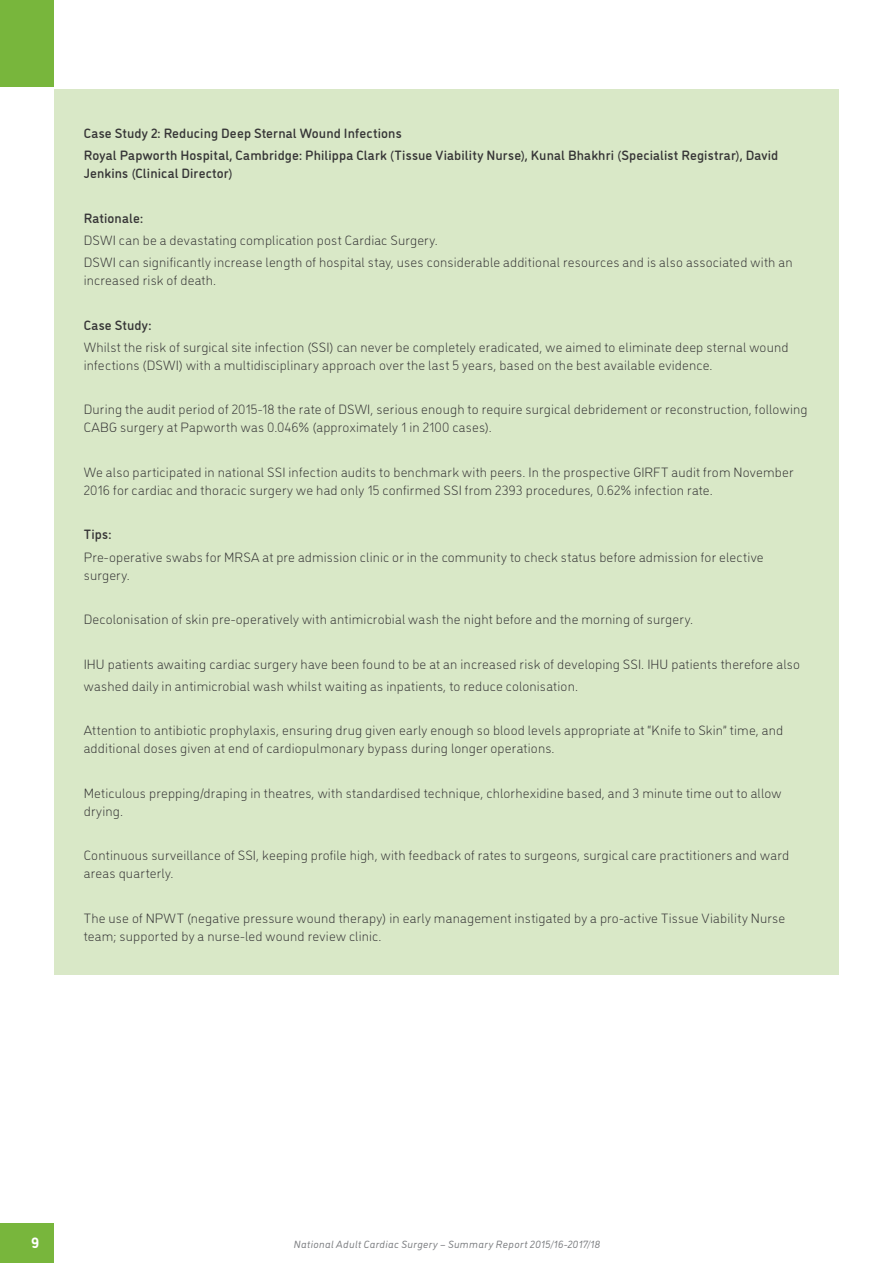
<style>
.page{position:relative;width:893px;height:1263px;background:#fff}
.page>*{position:absolute;margin:0;border:0;box-sizing:border-box;transform-origin:0 0}
.t1{font:700 15px "DI Nosaur";color:#fff}
.Blue_box{font:300 13.5px/18px "DI Nosaur";letter-spacing:.015em;color:#363536}
.Blue_box-2{font:500 13.5px/18px "DI Nosaur";letter-spacing:.015em;color:#363536}
.t2{font:italic 10.5px "DI Nosaur";letter-spacing:.035em;color:#7c7e81}
</style>
<div class="page">
<div style="left:0;top:1224px;width:54px;height:39px;background:#78b63c"></div>
<div style="left:0;top:0;width:54px;height:87px;background:#78b63c"></div>
<div style="left:54px;top:89px;width:785px;height:38px;background:#d9e8c7"></div>
<div style="left:54px;top:111px;width:785px;height:38px;background:#d9e8c7"></div>
<div style="left:54px;top:134px;width:785px;height:56px;background:#d9e8c7"></div>
<div style="left:54px;top:174px;width:785px;height:38px;background:#d9e8c7"></div>
<div style="left:54px;top:196px;width:785px;height:38px;background:#d9e8c7"></div>
<div style="left:54px;top:218px;width:785px;height:39px;background:#d9e8c7"></div>
<div style="left:54px;top:241px;width:785px;height:56px;background:#d9e8c7"></div>
<div style="left:54px;top:281px;width:785px;height:38px;background:#d9e8c7"></div>
<div style="left:54px;top:303px;width:785px;height:38px;background:#d9e8c7"></div>
<div style="left:54px;top:325px;width:785px;height:57px;background:#d9e8c7"></div>
<div style="left:54px;top:366px;width:785px;height:38px;background:#d9e8c7"></div>
<div style="left:54px;top:388px;width:785px;height:56px;background:#d9e8c7"></div>
<div style="left:54px;top:428px;width:785px;height:38px;background:#d9e8c7"></div>
<div style="left:54px;top:450px;width:785px;height:57px;background:#d9e8c7"></div>
<div style="left:54px;top:491px;width:785px;height:38px;background:#d9e8c7"></div>
<div style="left:54px;top:513px;width:785px;height:38px;background:#d9e8c7"></div>
<div style="left:54px;top:535px;width:785px;height:56px;background:#d9e8c7"></div>
<div style="left:54px;top:575px;width:785px;height:39px;background:#d9e8c7"></div>
<div style="left:54px;top:598px;width:785px;height:38px;background:#d9e8c7"></div>
<div style="left:54px;top:620px;width:785px;height:38px;background:#d9e8c7"></div>
<div style="left:54px;top:642px;width:785px;height:38px;background:#d9e8c7"></div>
<div style="left:54px;top:664px;width:785px;height:39px;background:#d9e8c7"></div>
<div style="left:54px;top:687px;width:785px;height:38px;background:#d9e8c7"></div>
<div style="left:54px;top:709px;width:785px;height:56px;background:#d9e8c7"></div>
<div style="left:54px;top:749px;width:785px;height:38px;background:#d9e8c7"></div>
<div style="left:54px;top:771px;width:785px;height:57px;background:#d9e8c7"></div>
<div style="left:54px;top:812px;width:785px;height:38px;background:#d9e8c7"></div>
<div style="left:54px;top:834px;width:785px;height:56px;background:#d9e8c7"></div>
<div style="left:54px;top:874px;width:785px;height:38px;background:#d9e8c7"></div>
<div style="left:54px;top:896px;width:785px;height:57px;background:#d9e8c7"></div>
<div style="left:54px;top:937px;width:785px;height:38px;background:#d9e8c7"></div>
<p class="Blue_box-2" style="left:84px;top:123px;width:319px">Case Study 2: Reducing Deep Sternal Wound Infections</p>
<p class="Blue_box-2" style="left:84px;top:145px;width:696px">Royal Papworth Hospital, Cambridge: Philippa Clark (Tissue Viability Nurse), Kunal Bhakhri (Specialist Registrar), David<br>Jenkins (Clinical Director)</p>
<p class="Blue_box-2" style="left:84px;top:208px;width:61px">Rationale:</p>
<p class="Blue_box" style="left:84px;top:230px;width:356px">DSWI can be a devastating complication post Cardiac Surgery.</p>
<p class="Blue_box" style="left:84px;top:252px;width:711px">DSWI can significantly increase length of hospital stay, uses considerable additional resources and is also associated with an increased risk of death.</p>
<p class="Blue_box-2" style="left:84px;top:315px;width:69px">Case Study:</p>
<p class="Blue_box" style="left:84px;top:337px;width:706px">Whilst the risk of surgical site infection (SSI) can never be completely eradicated, we aimed to eliminate deep sternal wound infections (DSWI) with a multidisciplinary approach over the last 5 years, based on the best available evidence.</p>
<p class="Blue_box" style="left:84px;top:400px;width:725px">During the audit period of 2015-18 the rate of DSWI, serious enough to require surgical debridement or reconstruction, following<br>CABG surgery at Papworth was 0.046% (approximately 1 in 2100 cases).</p>
<p class="Blue_box" style="left:84px;top:462px;width:711px">We also participated in national SSI infection audits to benchmark with peers. In the prospective GIRFT audit from November<br>2016 for cardiac and thoracic surgery we had only 15 confirmed SSI from 2393 procedures, 0.62% infection rate.</p>
<p class="Blue_box-2" style="left:84px;top:525px;width:29px">Tips:</p>
<p class="Blue_box" style="left:84px;top:547px;width:681px">Pre-operative swabs for MRSA at pre admission clinic or in the community to check status before admission for elective surgery.</p>
<p class="Blue_box" style="left:84px;top:609px;width:611px">Decolonisation of skin pre-operatively with antimicrobial wash the night before and the morning of surgery.</p>
<p class="Blue_box" style="left:84px;top:654px;width:718px">IHU patients awaiting cardiac surgery have been found to be at an increased risk of developing SSI. IHU patients therefore also</p>
<p class="Blue_box" style="left:84px;top:676px;width:496px">washed daily in antimicrobial wash whilst waiting as inpatients, to reduce colonisation.</p>
<p class="Blue_box" style="left:84px;top:721px;width:701px">Attention to antibiotic prophylaxis, ensuring drug given early enough so blood levels appropriate at “Knife to Skin” time, and additional doses given at end of cardiopulmonary bypass during longer operations.</p>
<p class="Blue_box" style="left:84px;top:783px;width:699px">Meticulous prepping/draping in theatres, with standardised technique, chlorhexidine based, and 3 minute time out to allow drying.</p>
<p class="Blue_box" style="left:84px;top:846px;width:707px">Continuous surveillance of SSI, keeping profile high, with feedback of rates to surgeons, surgical care practitioners and ward areas quarterly.</p>
<p class="Blue_box" style="left:84px;top:908px;width:703px">The use of NPWT (negative pressure wound therapy) in early management instigated by a pro-active Tissue Viability Nurse team; supported by a nurse-led wound review clinic.</p>
<p class="t1" style="left:31px;top:1231px;width:10px">9</p>
<p class="t2" style="left:294px;top:1237px;width:308px">National Adult Cardiac Surgery – Summary Report 2015/16-2017/18</p>
</div>
